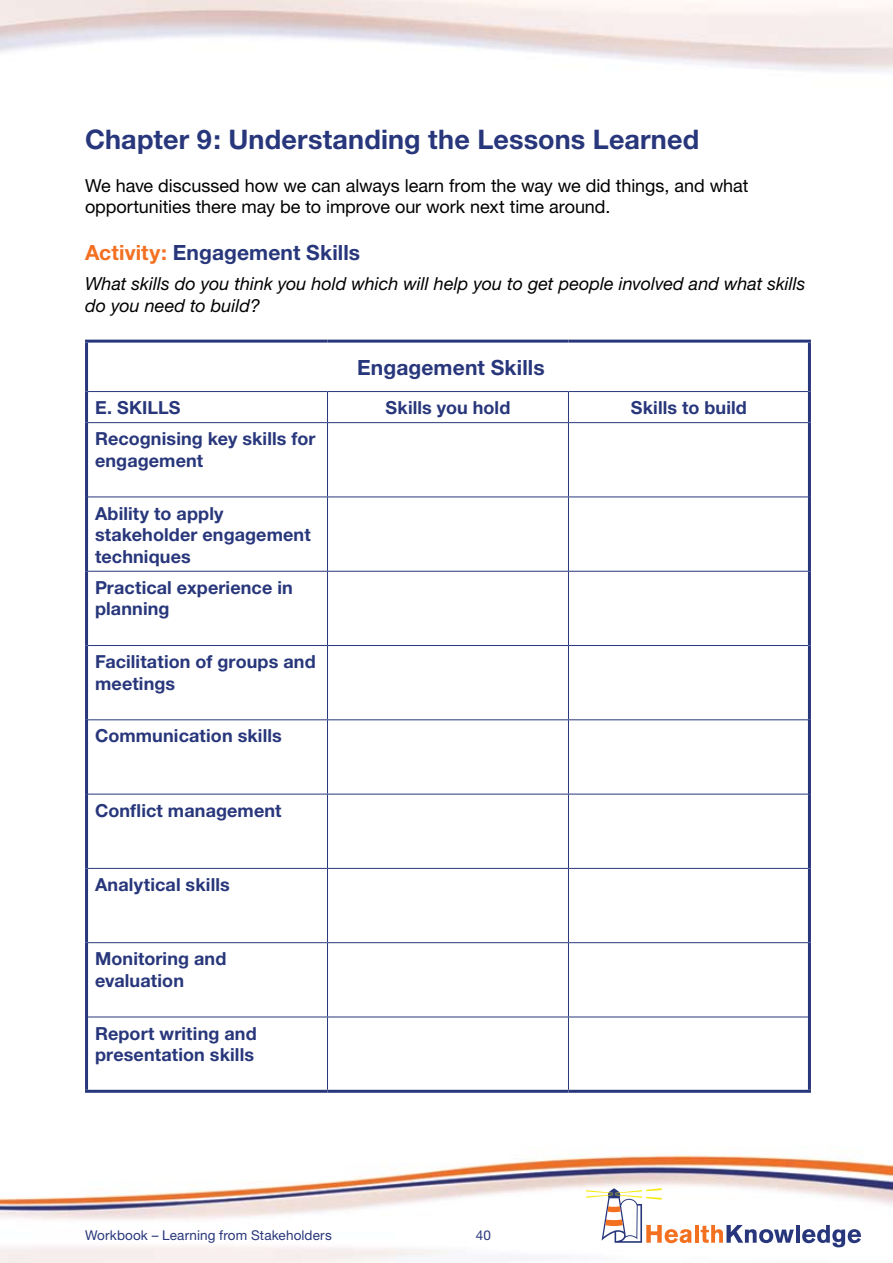
<style>
.page{position:relative;width:893px;height:1263px;background:#fff}
.page>*{position:absolute;margin:0;border:0;box-sizing:border-box;transform-origin:0 0}
.t1{font:700 27px "Helvetica Neue";letter-spacing:.005em;color:#28377b}
.t2{font:700 21px "Helvetica Neue";letter-spacing:.005em;color:#28377b}
.t3{font:700 18px/21.6px "Helvetica Neue";letter-spacing:.005em;color:#28377b}
.t4{font:18px/21.6px "Helvetica Neue";letter-spacing:-.005em;color:#000}
.t5{font:italic 18px/21.6px "Helvetica Neue";color:#000}
.t6{font:13.5px "Helvetica Neue";letter-spacing:.01em;color:#28377b}
.s1{color:#f37021}
</style>
<div class="page">
<img style="left:0;top:1155px;width:892px;height:108px">
<hr style="left:695px;top:1225px;width:4px;height:18px;background:#f37021">
<svg style="left:701px;top:1225px;width:93px;height:18px"></svg>
<hr style="left:796px;top:1225px;width:4px;height:18px;background:#28377b">
<svg style="left:802px;top:1225px;width:59px;height:22px"></svg>
<svg style="left:586px;top:1188px;width:106px;height:55px"></svg>
<hr style="left:85px;top:340px;width:242px;height:3px;background:#28377b">
<hr style="left:85px;top:343px;width:3px;height:49px;background:#28377b">
<hr style="left:327px;top:340px;width:241px;height:3px;background:#28377b">
<hr style="left:568px;top:340px;width:243px;height:3px;background:#28377b">
<hr style="left:808px;top:343px;width:3px;height:49px;background:#28377b">
<hr style="left:85px;top:392px;width:3px;height:31px;background:#28377b">
<hr style="left:808px;top:392px;width:3px;height:31px;background:#28377b">
<hr style="left:85px;top:423px;width:3px;height:74px;background:#28377b">
<hr style="left:808px;top:423px;width:3px;height:74px;background:#28377b">
<hr style="left:85px;top:497px;width:3px;height:74px;background:#28377b">
<hr style="left:808px;top:497px;width:3px;height:74px;background:#28377b">
<hr style="left:85px;top:571px;width:3px;height:74px;background:#28377b">
<hr style="left:808px;top:571px;width:3px;height:74px;background:#28377b">
<hr style="left:85px;top:645px;width:3px;height:75px;background:#28377b">
<hr style="left:808px;top:645px;width:3px;height:75px;background:#28377b">
<hr style="left:85px;top:720px;width:3px;height:74px;background:#28377b">
<hr style="left:808px;top:720px;width:3px;height:74px;background:#28377b">
<hr style="left:85px;top:794px;width:3px;height:74px;background:#28377b">
<hr style="left:808px;top:794px;width:3px;height:74px;background:#28377b">
<hr style="left:85px;top:868px;width:3px;height:75px;background:#28377b">
<hr style="left:808px;top:868px;width:3px;height:75px;background:#28377b">
<hr style="left:85px;top:943px;width:3px;height:74px;background:#28377b">
<hr style="left:808px;top:943px;width:3px;height:74px;background:#28377b">
<hr style="left:85px;top:1017px;width:3px;height:73px;background:#28377b">
<hr style="left:808px;top:1017px;width:3px;height:73px;background:#28377b">
<hr style="left:85px;top:1090px;width:242px;height:3px;background:#28377b">
<hr style="left:327px;top:1090px;width:241px;height:3px;background:#28377b">
<hr style="left:568px;top:1090px;width:243px;height:3px;background:#28377b">
<hr style="left:88px;top:391px;width:239px;height:1px;background:#28377b">
<hr style="left:327px;top:391px;width:241px;height:1px;background:#28377b">
<hr style="left:327px;top:392px;width:1px;height:30px;background:#28377b">
<hr style="left:568px;top:391px;width:240px;height:1px;background:#28377b">
<hr style="left:568px;top:392px;width:1px;height:30px;background:#28377b">
<hr style="left:88px;top:422px;width:239px;height:1px;background:#28377b">
<hr style="left:327px;top:422px;width:241px;height:1px;background:#28377b">
<hr style="left:327px;top:423px;width:1px;height:74px;background:#28377b">
<hr style="left:568px;top:422px;width:240px;height:1px;background:#28377b">
<hr style="left:568px;top:423px;width:1px;height:74px;background:#28377b">
<hr style="left:88px;top:497px;width:239px;height:1px;background:#28377b">
<hr style="left:327px;top:497px;width:241px;height:1px;background:#28377b">
<hr style="left:327px;top:497px;width:1px;height:74px;background:#28377b">
<hr style="left:568px;top:497px;width:240px;height:1px;background:#28377b">
<hr style="left:568px;top:497px;width:1px;height:74px;background:#28377b">
<hr style="left:88px;top:571px;width:239px;height:1px;background:#28377b">
<hr style="left:327px;top:571px;width:241px;height:1px;background:#28377b">
<hr style="left:327px;top:572px;width:1px;height:73px;background:#28377b">
<hr style="left:568px;top:571px;width:240px;height:1px;background:#28377b">
<hr style="left:568px;top:572px;width:1px;height:73px;background:#28377b">
<hr style="left:88px;top:645px;width:239px;height:1px;background:#28377b">
<hr style="left:327px;top:645px;width:241px;height:1px;background:#28377b">
<hr style="left:327px;top:646px;width:1px;height:73px;background:#28377b">
<hr style="left:568px;top:645px;width:240px;height:1px;background:#28377b">
<hr style="left:568px;top:646px;width:1px;height:73px;background:#28377b">
<hr style="left:88px;top:719px;width:239px;height:1px;background:#28377b">
<hr style="left:327px;top:719px;width:241px;height:1px;background:#28377b">
<hr style="left:327px;top:720px;width:1px;height:74px;background:#28377b">
<hr style="left:568px;top:719px;width:240px;height:1px;background:#28377b">
<hr style="left:568px;top:720px;width:1px;height:74px;background:#28377b">
<hr style="left:88px;top:794px;width:239px;height:1px;background:#28377b">
<hr style="left:327px;top:794px;width:241px;height:1px;background:#28377b">
<hr style="left:327px;top:794px;width:1px;height:74px;background:#28377b">
<hr style="left:568px;top:794px;width:240px;height:1px;background:#28377b">
<hr style="left:568px;top:794px;width:1px;height:74px;background:#28377b">
<hr style="left:88px;top:868px;width:239px;height:1px;background:#28377b">
<hr style="left:327px;top:868px;width:241px;height:1px;background:#28377b">
<hr style="left:327px;top:869px;width:1px;height:73px;background:#28377b">
<hr style="left:568px;top:868px;width:240px;height:1px;background:#28377b">
<hr style="left:568px;top:869px;width:1px;height:73px;background:#28377b">
<hr style="left:88px;top:942px;width:239px;height:1px;background:#28377b">
<hr style="left:327px;top:942px;width:241px;height:1px;background:#28377b">
<hr style="left:327px;top:943px;width:1px;height:73px;background:#28377b">
<hr style="left:568px;top:942px;width:240px;height:1px;background:#28377b">
<hr style="left:568px;top:943px;width:1px;height:73px;background:#28377b">
<hr style="left:88px;top:1016px;width:239px;height:1px;background:#28377b">
<hr style="left:327px;top:1016px;width:241px;height:1px;background:#28377b">
<hr style="left:327px;top:1017px;width:1px;height:73px;background:#28377b">
<hr style="left:568px;top:1016px;width:240px;height:1px;background:#28377b">
<hr style="left:568px;top:1017px;width:1px;height:73px;background:#28377b">
<h1 class="t1" style="left:85px;top:122px;width:616px">Chapter 9: Understanding the Lessons Learned</h1>
<p class="t4" style="left:85px;top:174px;width:665px">We have discussed how we can always learn from the way we did things, and what opportunities there may be to improve our work next time around.</p>
<p class="t2" style="left:85px;top:240px;width:277px"><span class="s1">Activity:</span> Engagement Skills</p>
<p class="t5" style="left:85px;top:273px;width:722px">What skills do you think you hold which will help you to get people involved and what skills do you need to build?</p>
<p class="t2" style="left:357px;top:354px;width:189px">Engagement Skills</p>
<p class="t3" style="left:95px;top:396px;width:87px">E. SKILLS</p>
<p class="t3" style="left:386px;top:396px;width:126px">Skills you hold</p>
<p class="t3" style="left:631px;top:396px;width:118px">Skills to build</p>
<p class="t3" style="left:95px;top:428px;width:222px">Recognising key skills for engagement</p>
<p class="t3" style="left:95px;top:502px;width:217px">Ability to apply stakeholder engagement techniques</p>
<p class="t3" style="left:95px;top:576px;width:199px">Practical experience in planning</p>
<p class="t3" style="left:95px;top:650px;width:222px">Facilitation of groups and meetings</p>
<p class="t3" style="left:95px;top:725px;width:188px">Communication skills</p>
<p class="t3" style="left:95px;top:799px;width:188px">Conflict management</p>
<p class="t3" style="left:95px;top:873px;width:136px">Analytical skills</p>
<p class="t3" style="left:95px;top:948px;width:133px">Monitoring and evaluation</p>
<p class="t3" style="left:95px;top:1022px;width:163px">Report writing and presentation skills</p>
<p class="t6" style="left:85px;top:1227px;width:248px">Workbook – Learning from Stakeholders</p>
<p class="t6" style="left:476px;top:1227px;width:17px">40</p>
</div>
